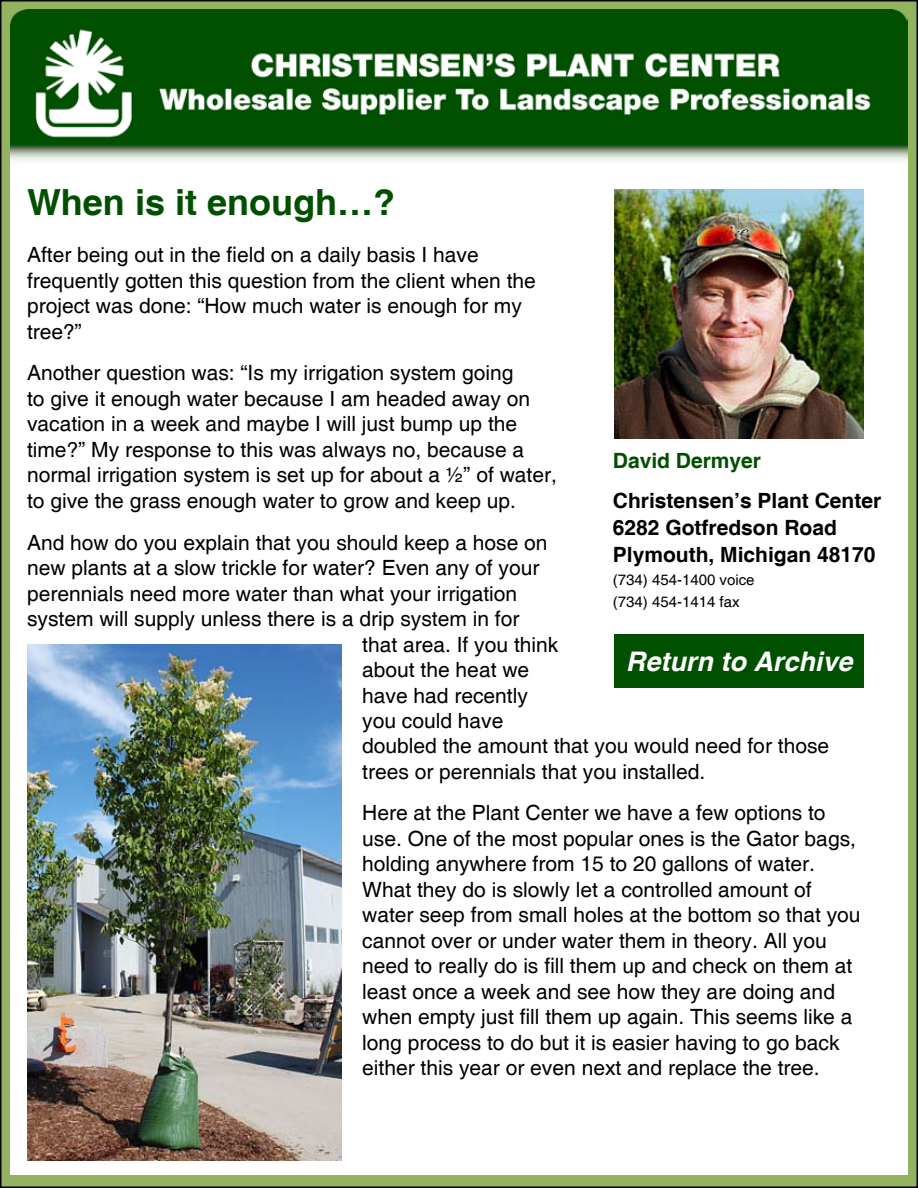
<style>
.page{position:relative;width:918px;height:1188px;background:#fff}
.page>*{position:absolute;margin:0;border:0;box-sizing:border-box;transform-origin:0 0}
.t1{font:700 36px "Helvetica";color:#005000}
.t2{font:italic 700 27px "Helvetica";color:#fff}
.t3{font:21px/25.5px "Helvetica";color:#000}
.t4{font:700 21px/27px "Helvetica";color:#000}
.t5{font:700 21px "Helvetica";color:#005000}
.t6{font:15px/22.5px "Helvetica";color:#000}
</style>
<div class="page">
<div style="left:1px;top:1px;width:916px;height:1186px;background:#93b361"></div>
<div style="left:10px;top:155px;width:898px;height:1019px;background:#fff"></div>
<img style="left:10px;top:9px;width:898px;height:152px">
<div style="left:614px;top:634px;width:250px;height:54px;background:#005000"></div>
<img style="left:614px;top:189px;width:250px;height:250px">
<img style="left:27px;top:644px;width:315px;height:517px">
<h1 class="t1" style="left:27px;top:181px;width:370px">When is it enough…?</h1>
<p class="t3" style="left:27px;top:243px;width:510px">After being out in the field on a daily basis I have frequently gotten this question from the client when the project was done: “How much water is enough for my tree?”</p>
<p class="t3" style="left:27px;top:361px;width:531px">Another question was: “Is my irrigation system going<br>to give it enough water because I am headed away on vacation in a week and maybe I will just bump up the time?” My response to this was always no, because a normal irrigation system is set up for about a ½” of water, to give the grass enough water to grow and keep up.</p>
<p class="t3" style="left:27px;top:530px;width:522px">And how do you explain that you should keep a hose on</p>
<p class="t3" style="left:27px;top:556px;width:514px">new plants at a slow trickle for water? Even any of your</p>
<p class="t3" style="left:27px;top:581px;width:492px">perennials need more water than what your irrigation</p>
<p class="t3" style="left:27px;top:607px;width:494px">system will supply unless there is a drip system in for</p>
<p class="t3" style="left:362px;top:632px;width:198px">that area. If you think</p>
<p class="t3" style="left:362px;top:658px;width:168px">about the heat we</p>
<p class="t3" style="left:362px;top:683px;width:167px">have had recently</p>
<p class="t3" style="left:362px;top:709px;width:143px">you could have</p>
<p class="t3" style="left:362px;top:734px;width:468px">doubled the amount that you would need for those</p>
<p class="t3" style="left:362px;top:759px;width:345px">trees or perennials that you installed.</p>
<p class="t3" style="left:362px;top:801px;width:500px">Here at the Plant Center we have a few options to use. One of the most popular ones is the Gator bags, holding anywhere from 15 to 20 gallons of water.<br>What they do is slowly let a controlled amount of water seep from small holes at the bottom so that you cannot over or under water them in theory. All you need to really do is fill them up and check on them at least once a week and see how they are doing and when empty just fill them up again. This seems like a long process to do but it is easier having to go back either this year or even next and replace the tree.</p>
<p class="t5" style="left:613px;top:447px;width:150px">David Dermyer</p>
<p class="t4" style="left:613px;top:488px;width:270px">Christensen’s Plant Center<br>6282 Gotfredson Road<br>Plymouth, Michigan 48170</p>
<p class="t6" style="left:613px;top:569px;width:143px">(734) 454-1400 voice (734) 454-1414 fax</p>
<p class="t2" style="left:626px;top:645px;width:228px">Return to Archive</p>
</div>
